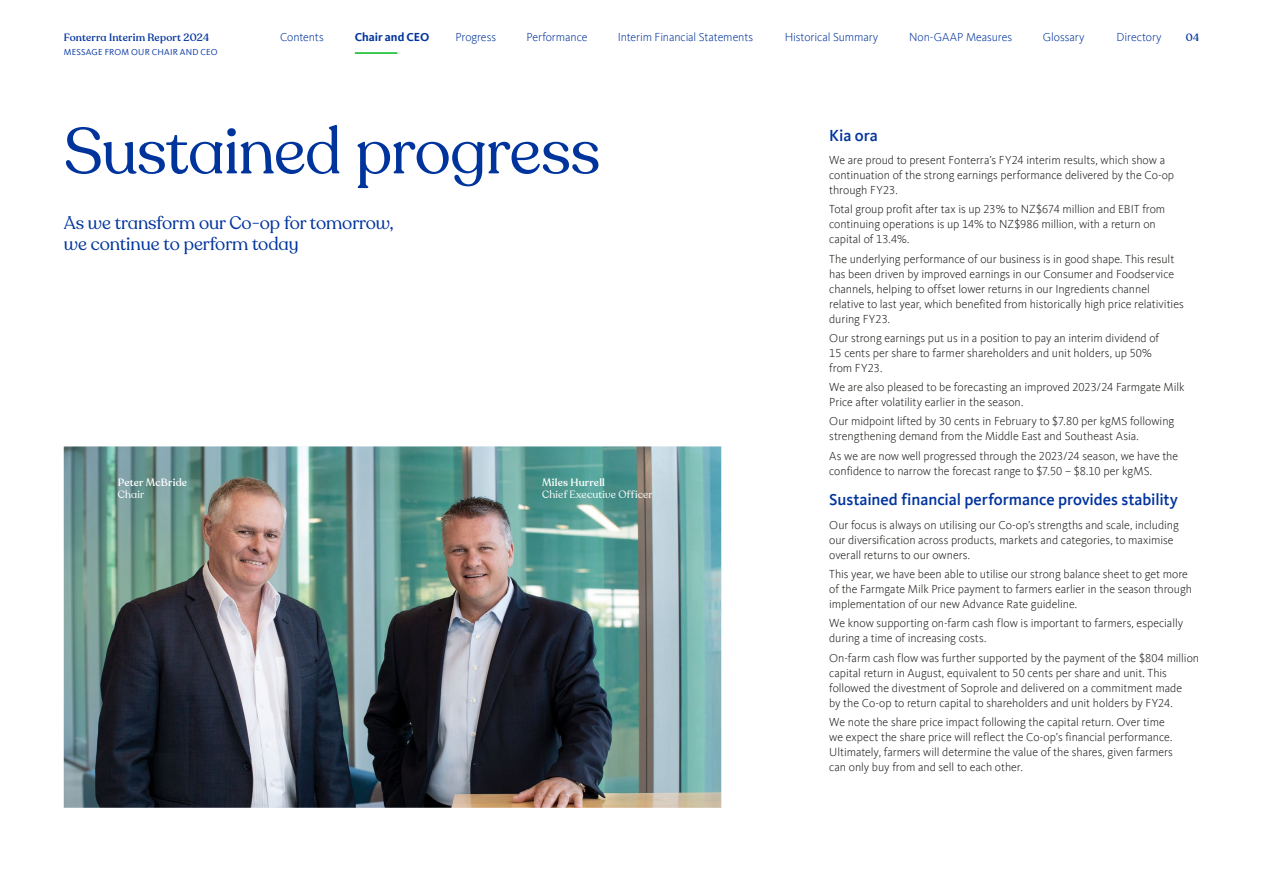
<style>
.page{position:relative;width:1263px;height:893px;background:#fff}
.page>*{position:absolute;margin:0;border:0;box-sizing:border-box;transform-origin:0 0}
.t1{font:64.5px "Recoleta Alt";letter-spacing:-.015em;color:#00349d}
.t2{font:18px/21px "Recoleta Alt";letter-spacing:-.005em;color:#00349d}
.t3{font:500 16.5px "Kievit Offc Pro";letter-spacing:-.005em;color:#00349d}
.t4{font:300 12px/15px "Kievit Offc Pro";letter-spacing:-.005em;color:#1d1d1b}
.t5{font:300 12px "Kievit Offc Pro";letter-spacing:-.01em;color:#00349d}
.t6{font:700 12px "Kievit Offc Pro";color:#00349d}
.t7{font:500 10.5px "Recoleta Alt";letter-spacing:.015em;color:#00349d}
.t8{font:10.5px "Recoleta Alt";letter-spacing:.015em;color:#fff}
.t9{font:500 10.5px "Recoleta Alt";letter-spacing:.02em;color:#fff}
.t10{font:9px "Kievit Offc Pro";letter-spacing:.025em;color:#00349d}
</style>
<div class="page">
<img style="left:64px;top:446px;width:657px;height:362px">
<hr style="left:355px;top:52px;width:42px;height:2px;background:#00b91f">
<p class="t7" style="left:64px;top:31px;width:147px">Fonterra Interim Report 2024</p>
<p class="t5" style="left:280px;top:30px;width:45px">Contents</p>
<p class="t6" style="left:355px;top:30px;width:76px">Chair and CEO</p>
<p class="t5" style="left:455px;top:30px;width:42px">Progress</p>
<p class="t5" style="left:526px;top:30px;width:63px">Performance</p>
<p class="t5" style="left:618px;top:30px;width:137px">Interim Financial Statements</p>
<p class="t5" style="left:785px;top:30px;width:95px">Historical Summary</p>
<p class="t5" style="left:909px;top:30px;width:104px">Non-GAAP Measures</p>
<p class="t5" style="left:1043px;top:30px;width:43px">Glossary</p>
<p class="t5" style="left:1116px;top:30px;width:47px">Directory</p>
<p class="t7" style="left:1186px;top:31px;width:15px">04</p>
<p class="t10" style="left:64px;top:47px;width:155px">MESSAGE FROM OUR CHAIR AND CEO</p>
<h1 class="t1" style="left:64px;top:111px;width:538px">Sustained progress</h1>
<h2 class="t2" style="left:64px;top:213px;width:331px">As we transform our Co-op for tomorrow, we continue to perform today</h2>
<p class="t9" style="left:118px;top:476px;width:71px">Peter McBride</p>
<p class="t8" style="left:118px;top:488px;width:28px">Chair</p>
<p class="t9" style="left:542px;top:476px;width:64px">Miles Hurrell</p>
<p class="t8" style="left:542px;top:488px;width:112px">Chief Executive Officer</p>
<h3 class="t3" style="left:829px;top:125px;width:50px">Kia ora</h3>
<p class="t4" style="left:829px;top:153px;width:346px">We are proud to present Fonterra’s FY24 interim results, which show a continuation of the strong earnings performance delivered by the Co-op through FY23.</p>
<p class="t4" style="left:829px;top:202px;width:338px">Total group profit after tax is up 23% to NZ$674 million and EBIT from continuing operations is up 14% to NZ$986 million, with a return on capital of 13.4%.</p>
<p class="t4" style="left:829px;top:251px;width:356px">The underlying performance of our business is in good shape. This result has been driven by improved earnings in our Consumer and Foodservice channels, helping to offset lower returns in our Ingredients channel relative to last year, which benefited from historically high price relativities during FY23.</p>
<p class="t4" style="left:829px;top:330px;width:331px">Our strong earnings put us in a position to pay an interim dividend of<br>15 cents per share to farmer shareholders and unit holders, up 50% from FY23.</p>
<p class="t4" style="left:829px;top:380px;width:357px">We are also pleased to be forecasting an improved 2023/24 Farmgate Milk<br>Price after volatility earlier in the season.</p>
<p class="t4" style="left:829px;top:414px;width:347px">Our midpoint lifted by 30 cents in February to $7.80 per kgMS following strengthening demand from the Middle East and Southeast Asia.</p>
<p class="t4" style="left:829px;top:448px;width:351px">As we are now well progressed through the 2023/24 season, we have the confidence to narrow the forecast range to $7.50 – $8.10 per kgMS.</p>
<h3 class="t3" style="left:829px;top:490px;width:350px">Sustained financial performance provides stability</h3>
<p class="t4" style="left:829px;top:517px;width:351px">Our focus is always on utilising our Co-op’s strengths and scale, including our diversification across products, markets and categories, to maximise overall returns to our owners.</p>
<p class="t4" style="left:829px;top:567px;width:364px">This year, we have been able to utilise our strong balance sheet to get more of the Farmgate Milk Price payment to farmers earlier in the season through implementation of our new Advance Rate guideline.</p>
<p class="t4" style="left:829px;top:616px;width:355px">We know supporting on-farm cash flow is important to farmers, especially during a time of increasing costs.</p>
<p class="t4" style="left:829px;top:650px;width:371px">On-farm cash flow was further supported by the payment of the $804 million capital return in August, equivalent to 50 cents per share and unit. This followed the divestment of Soprole and delivered on a commitment made<br>by the Co-op to return capital to shareholders and unit holders by FY24.</p>
<p class="t4" style="left:829px;top:714px;width:345px">We note the share price impact following the capital return. Over time we expect the share price will reflect the Co-op’s financial performance.<br>Ultimately, farmers will determine the value of the shares, given farmers can only buy from and sell to each other.</p>
</div>
